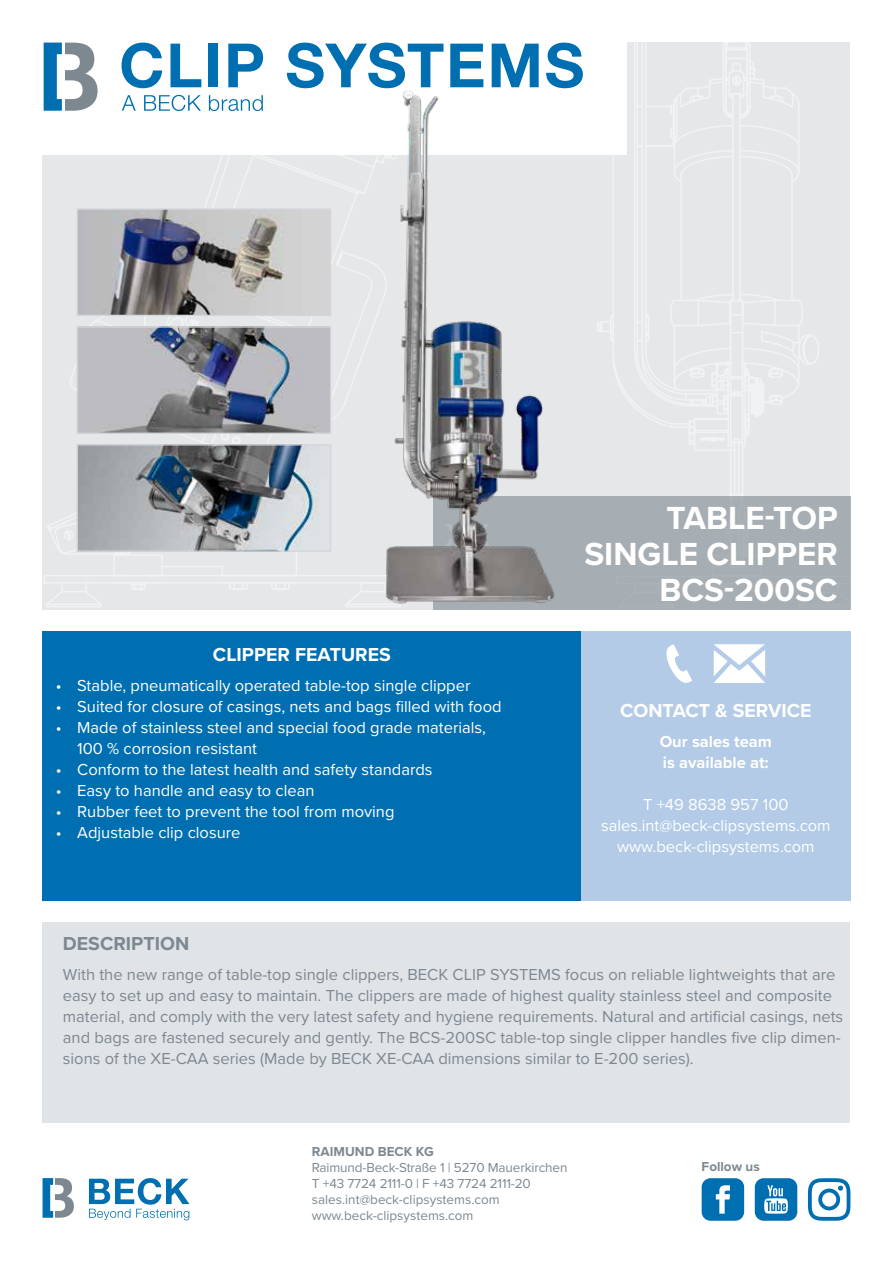
<style>
.page{position:relative;width:893px;height:1263px;background:#fff}
.page>*{position:absolute;margin:0;border:0;box-sizing:border-box;transform-origin:0 0}
.t1{font:700 33.15px/36px "Proxima Nova";color:#fff;text-align:right}
.t2{font:700 19.5px "Proxima Nova";color:#fff}
.t3{font:700 19.5px "Proxima Nova";color:#7d8890}
.t4{font:16.5px/21px "Proxima Nova";color:#7d8890}
.t5{font:16.5px/21px "Proxima Nova";color:#fff;text-align:center}
.t6{font:700 16.5px/21px "Proxima Nova";color:#fff}
.t7{font:13.5px/16.2px "Proxima Nova";letter-spacing:-.01em;color:#7d8890}
.t8{font:700 13.5px "Proxima Nova";color:#7d8890}
</style>
<div class="page">
<div style="left:43px;top:631px;width:538px;height:270px;background:#006fb1"></div>
<div style="left:43px;top:922px;width:807px;height:201px;background:#e1e4e7"></div>
<div style="left:581px;top:631px;width:269px;height:270px;background:#b3cbe6"></div>
<div style="left:43px;top:43px;width:807px;height:567px;background:#e5e7e9"></div>
<hr style="left:636px;top:43px;width:2px;height:310px;background:#fff">
<hr style="left:634px;top:43px;width:1px;height:310px;background:#fff">
<hr style="left:680px;top:175px;width:2px;height:125px;background:#fff">
<hr style="left:791px;top:175px;width:2px;height:125px;background:#fff">
<hr style="left:732px;top:95px;width:2px;height:206px;background:#fff">
<hr style="left:739px;top:95px;width:2px;height:206px;background:#fff">
<svg style="left:637px;top:43px;width:162px;height:141px"></svg>
<svg style="left:650px;top:293px;width:169px;height:203px"></svg>
<svg style="left:89px;top:1178px;width:100px;height:42px"></svg>
<svg style="left:43px;top:1178px;width:31px;height:40px"></svg>
<svg style="left:666px;top:644px;width:26px;height:39px"></svg>
<svg style="left:713px;top:644px;width:52px;height:39px"></svg>
<svg style="left:702px;top:1178px;width:42px;height:43px"></svg>
<svg style="left:755px;top:1178px;width:42px;height:43px"></svg>
<svg style="left:808px;top:1178px;width:42px;height:43px"></svg>
<div style="left:432px;top:496px;width:418px;height:114px;background:#a6aeb3"></div>
<div style="left:0;top:0;width:626px;height:154px;background:#fff"></div>
<svg style="left:450px;top:44px;width:33px;height:5px"></svg>
<svg style="left:492px;top:44px;width:47px;height:5px"></svg>
<svg style="left:549px;top:43px;width:31px;height:6px"></svg>
<svg style="left:43px;top:43px;width:400px;height:564px"></svg>
<img style="left:79px;top:210px;width:225px;height:104px">
<div style="left:77px;top:208px;width:254px;height:108px;border:1px solid #d3d7db"></div>
<img style="left:79px;top:446px;width:225px;height:104px">
<div style="left:77px;top:444px;width:254px;height:108px;border:1px solid #d3d7db"></div>
<img style="left:79px;top:328px;width:225px;height:104px">
<div style="left:77px;top:326px;width:254px;height:108px;border:1px solid #d3d7db"></div>
<img style="left:304px;top:49px;width:346px;height:561px">
<p class="t2" style="left:213px;top:640px;width:179px">CLIPPER FEATURES</p>
<p class="t5" style="left:56px;top:674px;width:416px">• Stable, pneumatically operated table-top single clipper</p>
<p class="t5" style="left:56px;top:695px;width:447px">• Suited for closure of casings, nets and bags filled with food</p>
<p class="t5" style="left:77px;top:716px;width:410px;text-align:left;text-indent:-21px">• Made of stainless steel and special food grade materials,<br>100 % corrosion resistant</p>
<p class="t5" style="left:56px;top:758px;width:378px">• Conform to the latest health and safety standards</p>
<p class="t5" style="left:56px;top:779px;width:260px">• Easy to handle and easy to clean</p>
<p class="t5" style="left:56px;top:800px;width:340px">• Rubber feet to prevent the tool from moving</p>
<p class="t5" style="left:56px;top:821px;width:186px">• Adjustable clip closure</p>
<h1 class="t1" style="left:584px;top:499px;width:255px">TABLE-TOP<br>SINGLE CLIPPER<br>BCS-200SC</h1>
<p class="t2" style="left:620px;top:696px;width:193px">CONTACT &amp; SERVICE</p>
<p class="t6" style="left:660px;top:730px;width:114px">Our sales team is available at:</p>
<p class="t5" style="left:601px;top:793px;width:231px">T +49 8638 957 100 sales.int@beck-clipsystems.com www.beck-clipsystems.com</p>
<p class="t3" style="left:63px;top:929px;width:128px">DESCRIPTION</p>
<p class="t4" style="left:63px;top:963px;width:782px">With the new range of table-top single clippers, BECK CLIP SYSTEMS focus on reliable lightweights that are easy to set up and easy to maintain. The clippers are made of highest quality stainless steel and composite material, and comply with the very latest safety and hygiene requirements. Natural and artificial casings, nets and bags are fastened securely and gently. The BCS-200SC table-top single clipper handles five clip dimen&shy;sions of the XE-CAA series (Made by BECK XE-CAA dimensions similar to E-200 series).</p>
<p class="t8" style="left:312px;top:1141px;width:123px">RAIMUND BECK KG</p>
<p class="t7" style="left:312px;top:1159px;width:257px">Raimund-Beck-Straße 1 | 5270 Mauerkirchen T +43 7724 2111-0 | F +43 7724 2111-20 sales.int@beck-clipsystems.com www.beck-clipsystems.com</p>
<p class="t8" style="left:702px;top:1157px;width:60px">Follow us</p>
</div>
